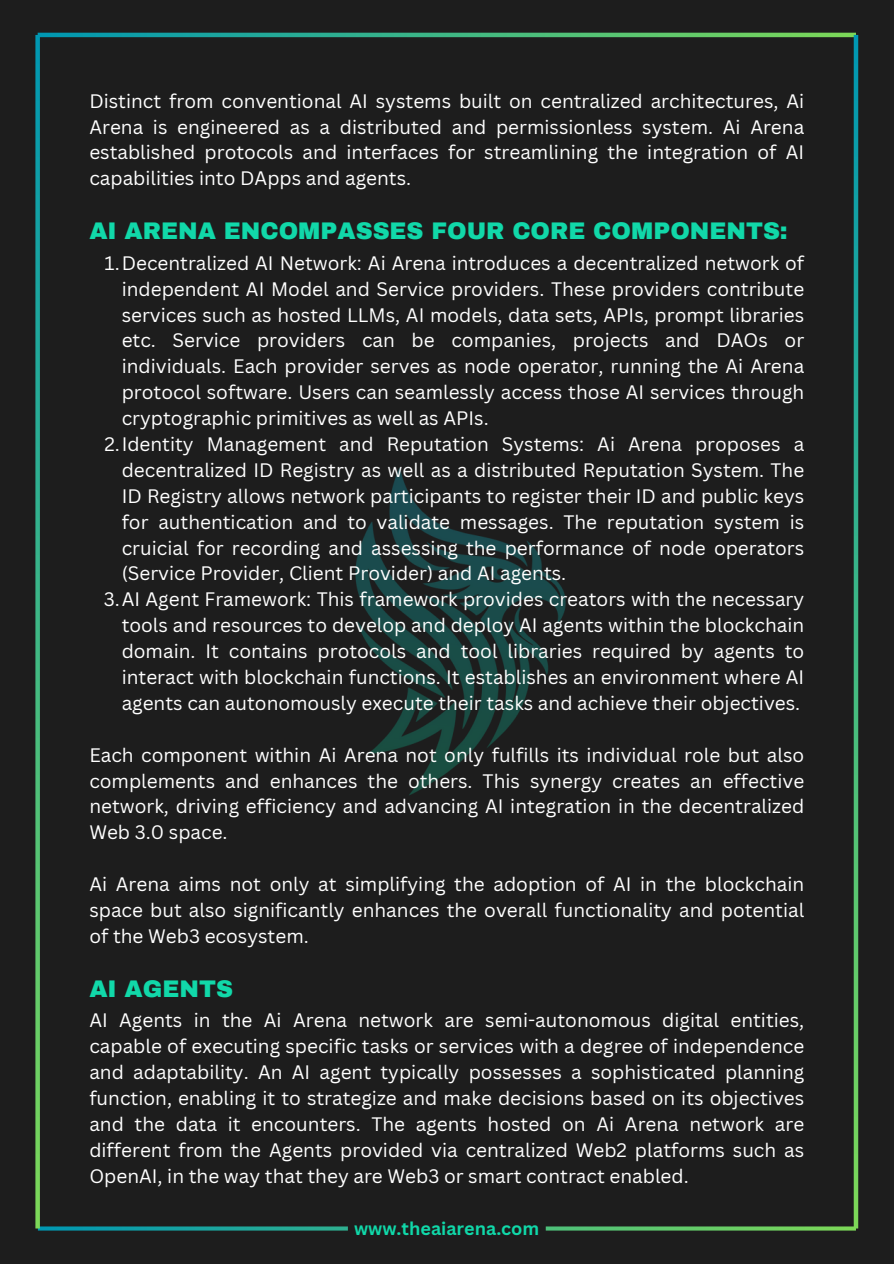
<style>
.page{position:relative;width:894px;height:1264px;background:#fff}
.page>*{position:absolute;margin:0;border:0;box-sizing:border-box;transform-origin:0 0}
.t1{font:900 23.55px "Archivo";color:#11d8a9}
.t2{font:19.05px/25.8px "Canva Sans";color:#fff;text-align:justify}
.t3{font:700 18px "Canva Sans";color:#10d8a9}
</style>
<div class="page">
<div style="left:0;top:0;width:893px;height:1263px;background:#1d1d1d"></div>
<img style="left:318px;top:432px;width:257px;height:398px">
<svg style="left:38px;top:33px;width:817px;height:4px;background:#3eb784"></svg>
<svg style="left:38px;top:1226px;width:817px;height:4px;background:#338462"></svg>
<svg style="left:35px;top:35px;width:5px;height:1193px;background:#3aa87a"></svg>
<svg style="left:853px;top:35px;width:5px;height:1193px;background:#39a075"></svg>
<p class="t2" style="left:89px;top:87px;width:716px">Distinct from conventional AI systems built on centralized architectures, Ai Arena is engineered as a distributed and permissionless system. Ai Arena established protocols and interfaces for streamlining the integration of AI capabilities into DApps and agents.</p>
<p class="t1" style="left:89px;top:219px;width:699px">AI ARENA ENCOMPASSES FOUR CORE COMPONENTS:</p>
<p class="t2" style="left:122px;top:249px;width:684px;text-indent:-17px">1.Decentralized AI Network: Ai Arena introduces a decentralized network of independent AI Model and Service providers. These providers contribute services such as hosted LLMs, AI models, data sets, APIs, prompt libraries etc. Service providers can be companies, projects and DAOs or individuals. Each provider serves as node operator, running the Ai Arena protocol software. Users can seamlessly access those AI services through cryptographic primitives as well as APIs.</p>
<p class="t2" style="left:122px;top:430px;width:684px;text-indent:-17px">2.Identity Management and Reputation Systems: Ai Arena proposes a decentralized ID Registry as well as a distributed Reputation System. The ID Registry allows network participants to register their ID and public keys for authentication and to validate messages. The reputation system is cruicial for recording and assessing the performance of node operators (Service Provider, Client Provider) and AI agents.</p>
<p class="t2" style="left:122px;top:586px;width:684px;text-indent:-18px">3.AI Agent Framework: This framework provides creators with the necessary tools and resources to develop and deploy AI agents within the blockchain domain. It contains protocols and tool libraries required by agents to interact with blockchain functions. It establishes an environment where AI agents can autonomously execute their tasks and achieve their objectives.</p>
<p class="t2" style="left:89px;top:741px;width:716px">Each component within Ai Arena not only fulfills its individual role but also complements and enhances the others. This synergy creates an effective network, driving efficiency and advancing AI integration in the decentralized Web 3.0 space.</p>
<h1 class="t2" style="left:89px;top:870px;width:716px">Ai Arena aims not only at simplifying the adoption of AI in the blockchain space but also significantly enhances the overall functionality and potential of the Web3 ecosystem.</h1>
<p class="t1" style="left:89px;top:976px;width:145px">AI AGENTS</p>
<p class="t2" style="left:89px;top:1006px;width:716px">AI Agents in the Ai Arena network are semi-autonomous digital entities, capable of executing specific tasks or services with a degree of independence and adaptability. An AI agent typically possesses a sophisticated planning function, enabling it to strategize and make decisions based on its objectives and the data it encounters. The agents hosted on Ai Arena network are different from the Agents provided via centralized Web2 platforms such as OpenAI, in the way that they are Web3 or smart contract enabled.</p>
<p class="t3" style="left:354px;top:1215px;width:187px">www.theaiarena.com</p>
</div>
